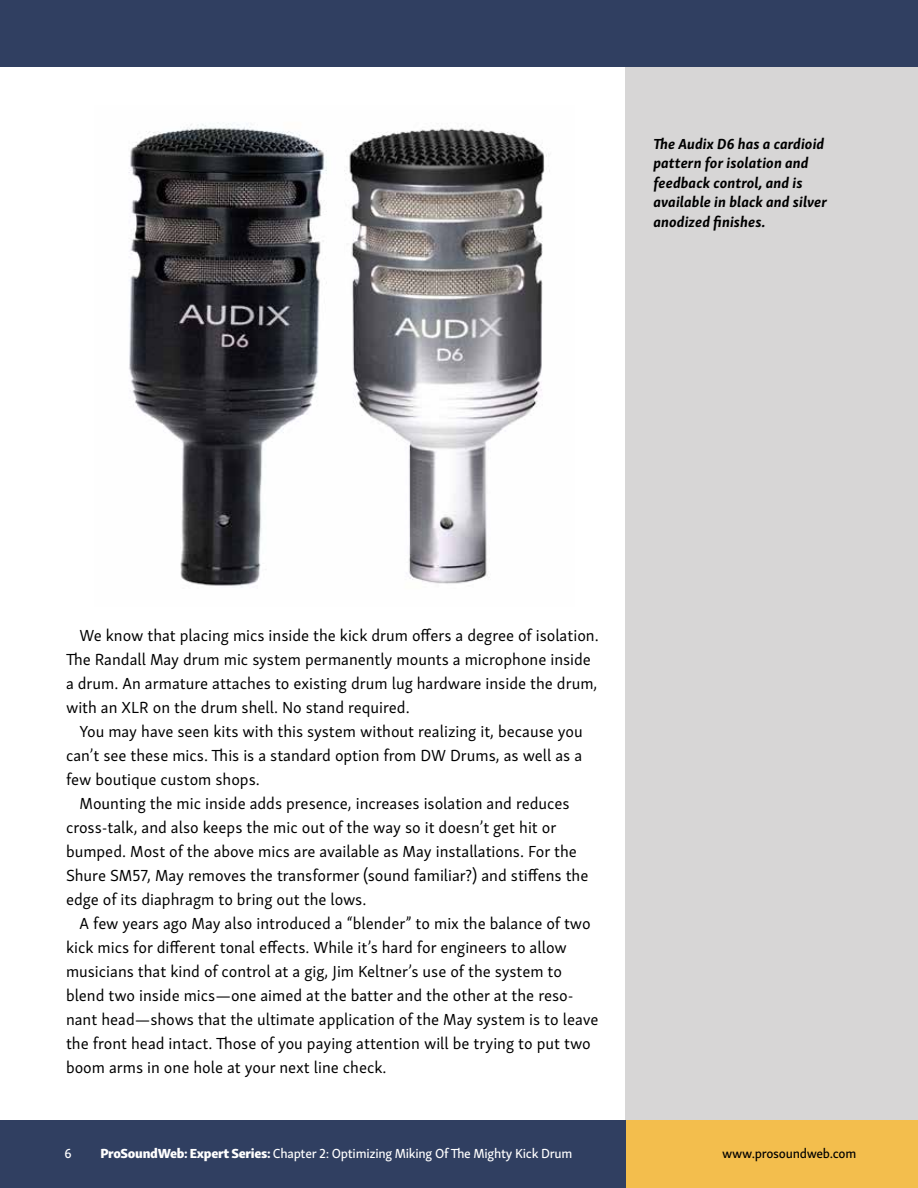
<style>
.page{position:relative;width:918px;height:1188px;background:#fff}
.page>*{position:absolute;margin:0;border:0;box-sizing:border-box;transform-origin:0 0}
.t1{font:16.5px/24px "Skolar Sans";color:#000}
.t2{font:italic 700 15px/19.5px "Skolar Sans";letter-spacing:.005em;color:#000}
.t3{font:13.5px "Skolar Sans Me";letter-spacing:-.02em;color:#fff}
.t4{font:13.5px "Skolar Sans Me";letter-spacing:-.02em;color:#000}
.s1{font-family:"Skolar Sans Eb"}
</style>
<div class="page">
<div style="left:626px;top:54px;width:292px;height:1134px;background:#d7d6d6"></div>
<div style="left:0;top:0;width:918px;height:68px;background:#303f61"></div>
<div style="left:0;top:1120px;width:627px;height:68px;background:#303f61"></div>
<div style="left:626px;top:1120px;width:292px;height:68px;background:#f3be4d"></div>
<img style="left:128px;top:122px;width:419px;height:466px">
<p class="t2" style="left:653px;top:133px;width:175px">The Audix D6 has a cardioid pattern for isolation and feedback control, and is available in black and silver anodized finishes.</p>
<p class="t1" style="left:66px;top:622px;width:534px;text-indent:13px">We know that placing mics inside the kick drum offers a degree of isolation.<br>The Randall May drum mic system permanently mounts a microphone inside a drum. An armature attaches to existing drum lug hardware inside the drum, with an XLR on the drum shell. No stand required.</p>
<p class="t1" style="left:66px;top:718px;width:518px;text-align:justify;text-indent:13px">You may have seen kits with this system without realizing it, because you can’t see these mics. This is a standard option from DW Drums, as well as a few boutique custom shops.</p>
<p class="t1" style="left:66px;top:790px;width:524px;text-indent:13px">Mounting the mic inside adds presence, increases isolation and reduces cross-talk, and also keeps the mic out of the way so it doesn’t get hit or bumped. Most of the above mics are available as May installations. For the Shure SM57, May removes the transformer (sound familiar?) and stiffens the edge of its diaphragm to bring out the lows.</p>
<p class="t1" style="left:66px;top:910px;width:534px;text-indent:13px">A few years ago May also introduced a “blender” to mix the balance of two kick mics for different tonal effects. While it’s hard for engineers to allow musicians that kind of control at a gig, Jim Keltner’s use of the system to blend two inside mics—one aimed at the batter and the other at the reso&shy;nant head—shows that the ultimate application of the May system is to leave the front head intact. Those of you paying attention will be trying to put two boom arms in one hole at your next line check.</p>
<p class="t3" style="left:64px;top:1143px;width:9px">6</p>
<p class="t3" style="left:100px;top:1143px;width:474px"><span class="s1">ProSoundWeb: Expert Series:</span> Chapter 2: Optimizing Miking Of The Mighty Kick Drum</p>
<p class="t4" style="left:722px;top:1143px;width:136px">www.prosoundweb.com</p>
</div>
